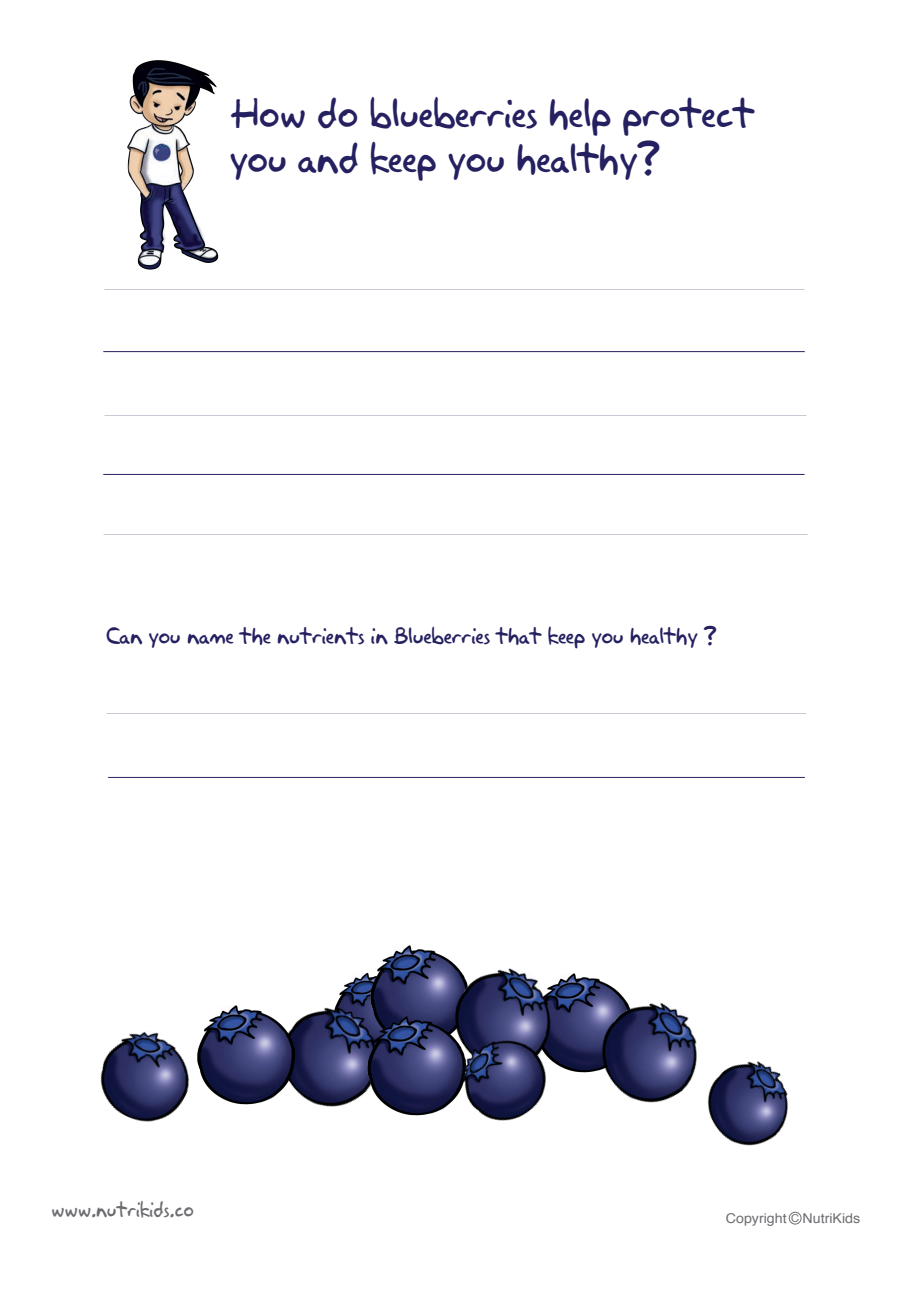
<style>
.page{position:relative;width:919px;height:1289px;background:#fff}
.page>*{position:absolute;margin:0;border:0;box-sizing:border-box;transform-origin:0 0}
.t1{font:37.5px/45px "Akbar Plain";color:#252161}
.t2{font:21px "Akbar Plain";color:#252161}
.t3{font:19.5px "Akbar Plain";letter-spacing:.005em;color:#6c6d70;scale:.95 1}
.t4{font:13.5px "Helvetica";color:#6c6d70;scale:1.05 1}
</style>
<div class="page">
<div style="left:788px;top:1211px;width:13px;height:13px;border:1px solid #6c6d70;border-radius:50%"></div>
<img style="left:128px;top:60px;width:91px;height:210px">
<img style="left:316px;top:991px;width:26px;height:116px">
<img style="left:342px;top:945px;width:70px;height:68px">
<img style="left:587px;top:977px;width:102px;height:126px">
<img style="left:223px;top:1005px;width:93px;height:100px">
<img style="left:412px;top:949px;width:175px;height:124px">
<img style="left:339px;top:1013px;width:87px;height:103px">
<img style="left:674px;top:1025px;width:114px;height:121px">
<img style="left:426px;top:1009px;width:153px;height:112px">
<img style="left:100px;top:1010px;width:123px;height:112px">
<p class="t1" style="left:229px;top:88px;width:526px">How do blueberries help protect you and keep you healthy?</p>
<p class="t2" style="left:106px;top:619px;width:611px">Can you name the nutrients in Blueberries that keep you healthy ?</p>
<p class="t3" style="left:52px;top:1193px;width:151px">www.nutrikids.co</p>
<p class="t4" style="left:725px;top:1207px;width:130px">Copyright NutriKids</p>
</div>
